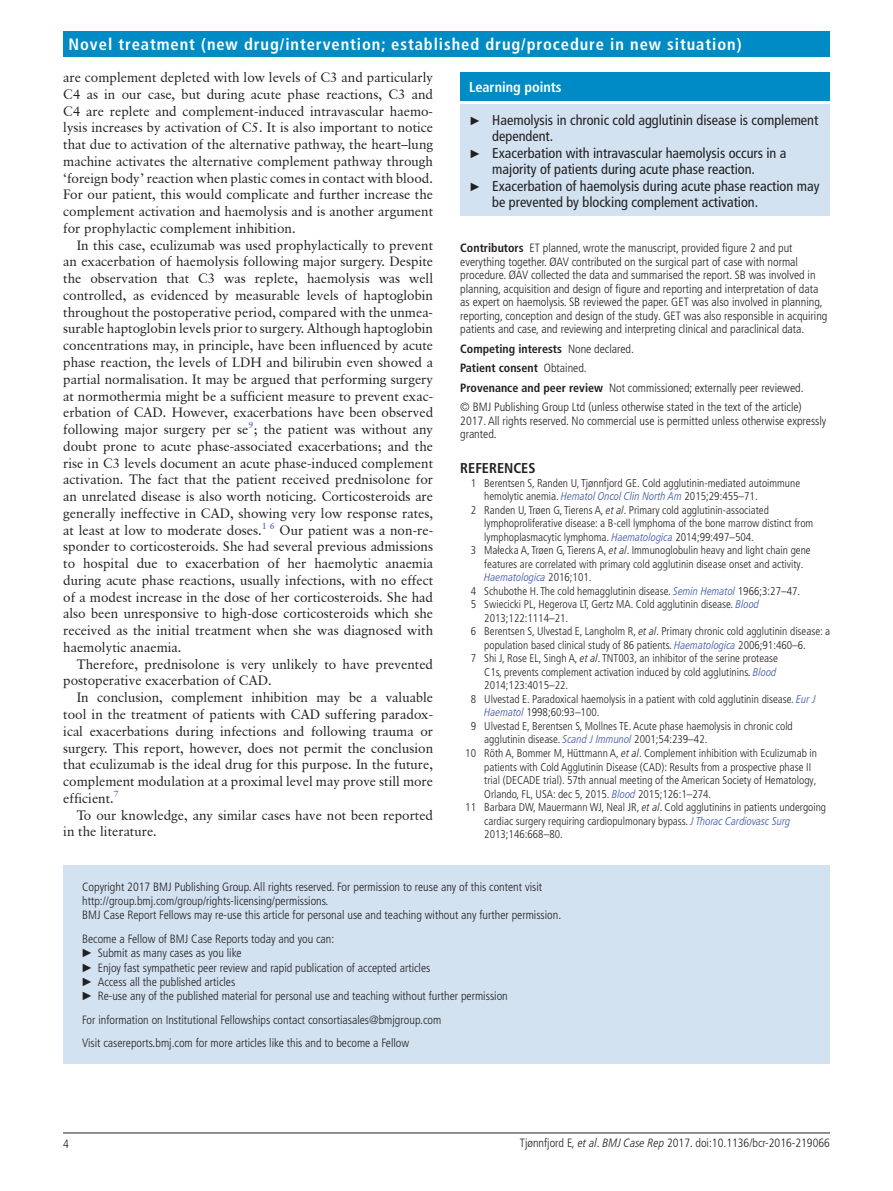
<style>
.page{position:relative;width:893px;height:1191px;background:#fff}
.page>*{position:absolute;margin:0;border:0;box-sizing:border-box;transform-origin:0 0}
.t1{font:700 condensed 16.5px "Frutiger LT Pro";letter-spacing:.055em;color:#fff}
.t2{font:condensed 14.25px "Frutiger LT Pro";color:#231f20}
.t3{font:700 condensed 14.25px "Frutiger LT Pro";color:#fff}
.t4{font:700 condensed 14.25px "Frutiger LT Std";color:#231f20}
.t5{font:13.5px/16.8px "Classical Garamond BT";color:#231f20;text-align:justify}
.t6{font:300 condensed 12px/13.5px "Frutiger LT Pro";color:#231f20}
.t7{font:300 condensed 11.25px "Frutiger LT Pro";color:#231f20}
.t8{font:italic 300 condensed 11.25px "Frutiger LT Pro";color:#3853a3}
.s1{font-family:"Arial";font-stretch:normal;font-size:12px}
.s2{font-weight:700}
.s3{font-style:italic;color:#3853a3}
.s4{font-style:italic}
.s5{font-style:normal;color:#231f20}
.s6{font-family:"Arial";font-weight:400;font-stretch:normal}
</style>
<div class="page">
<hr style="left:63px;top:1132px;width:767px;height:1px;background:#231f20">
<div style="left:63px;top:31px;width:767px;height:25px;background:#008bc5"></div>
<div style="left:460px;top:72px;width:370px;height:29px;background:#008bc5"></div>
<div style="left:460px;top:105px;width:370px;height:111px;background:#d2e2f0"></div>
<div style="left:63px;top:865px;width:767px;height:198px;background:#d2e2f0"></div>
<p class="t1" style="left:69px;top:34px;width:674px">Novel treatment (new drug/intervention; established drug/procedure in new situation)</p>
<p class="t5" style="left:63px;top:69px;width:371px">are complement depleted with low levels of C3 and particularly C4 as in our case, but during acute phase reactions, C3 and C4 are replete and complement-induced intravascular haemo&shy;lysis increases by activation of C5. It is also important to notice that due to activation of the alternative pathway, the heart–lung machine activates the alternative complement pathway through ‘foreign body’ reaction when plastic comes in contact with blood.<br>For our patient, this would complicate and further increase the complement activation and haemolysis and is another argument for prophylactic complement inhibition.</p>
<p class="t5" style="left:63px;top:236px;width:371px;text-indent:14px">In this case, eculizumab was used prophylactically to prevent an exacerbation of haemolysis following major surgery. Despite the observation that C3 was replete, haemolysis was well controlled, as evidenced by measurable levels of haptoglobin throughout the postoperative period, compared with the unmea&shy;surable haptoglobin levels prior to surgery. Although haptoglobin concentrations may, in principle, have been influenced by acute phase reaction, the levels of LDH and bilirubin even showed a partial normalisation. It may be argued that performing surgery at normothermia might be a sufficient measure to prevent exac&shy;erbation of CAD. However, exacerbations have been observed following major surgery per se<sup>9</sup>; the patient was without any doubt prone to acute phase-associated exacerbations; and the rise in C3 levels document an acute phase-induced complement activation. The fact that the patient received prednisolone for an unrelated disease is also worth noticing. Corticosteroids are generally ineffective in CAD, showing very low response rates, at least at low to moderate doses.<sup>1</sup> <sup>6</sup> Our patient was a non-re&shy;sponder to corticosteroids. She had several previous admissions to hospital due to exacerbation of her haemolytic anaemia during acute phase reactions, usually infections, with no effect of a modest increase in the dose of her corticosteroids. She had also been unresponsive to high-dose corticosteroids which she received as the initial treatment when she was diagnosed with haemolytic anaemia.</p>
<p class="t5" style="left:63px;top:655px;width:371px;text-indent:14px">Therefore, prednisolone is very unlikely to have prevented postoperative exacerbation of CAD.</p>
<p class="t5" style="left:63px;top:689px;width:371px;text-indent:14px">In conclusion, complement inhibition may be a valuable tool in the treatment of patients with CAD suffering paradox&shy;ical exacerbations during infections and following trauma or surgery. This report, however, does not permit the conclusion that eculizumab is the ideal drug for this purpose. In the future, complement modulation at a proximal level may prove still more efficient.<sup>7</sup></p>
<p class="t5" style="left:63px;top:806px;width:371px;text-indent:14px">To our knowledge, any similar cases have not been reported in the literature.</p>
<p class="t3" style="left:469px;top:78px;width:94px">Learning points</p>
<p class="t2" style="left:469px;top:111px;width:351px"><span class="s1">►</span> Haemolysis in chronic cold agglutinin disease is complement</p>
<p class="t2" style="left:492px;top:128px;width:62px">dependent.</p>
<p class="t2" style="left:469px;top:144px;width:319px"><span class="s1">►</span> Exacerbation with intravascular haemolysis occurs in a</p>
<p class="t2" style="left:492px;top:161px;width:264px">majority of patients during acute phase reaction.</p>
<p class="t2" style="left:469px;top:177px;width:352px"><span class="s1">►</span> Exacerbation of haemolysis during acute phase reaction may</p>
<p class="t2" style="left:492px;top:194px;width:267px">be prevented by blocking complement activation.</p>
<p class="t6" style="left:460px;top:241px;width:369px"><span class="s2">Contributors</span> ET planned, wrote the manuscript, provided figure 2 and put everything together. ØAV contributed on the surgical part of case with normal procedure. ØAV collected the data and summarised the report. SB was involved in planning, acquisition and design of figure and reporting and interpretation of data as expert on haemolysis. SB reviewed the paper. GET was also involved in planning, reporting, conception and design of the study. GET was also responsible in acquiring patients and case, and reviewing and interpreting clinical and paraclinical data.</p>
<p class="t6" style="left:460px;top:339px;width:345px;line-height:19.5px"><span class="s2">Competing interests</span> None declared.<br><span class="s2">Patient consent</span> Obtained.<br><span class="s2">Provenance and peer review</span> Not commissioned; externally peer reviewed. © BMJ Publishing Group Ltd (unless otherwise stated in the text of the article)</p>
<p class="t6" style="left:460px;top:414px;width:367px">2017. All rights reserved. No commercial use is permitted unless otherwise expressly granted.</p>
<p class="t4" style="left:460px;top:460px;width:77px">REFERENCES</p>
<p class="t7" style="left:471px;top:476px;width:331px">1 Berentsen S, Randen U, Tjønnfjord GE. Cold agglutinin-mediated autoimmune</p>
<p class="t7" style="left:484px;top:490px;width:275px">hemolytic anemia. <span class="s3">Hematol Oncol Clin North Am</span> 2015;29:455–71.</p>
<p class="t7" style="left:471px;top:503px;width:300px">2 Randen U, Trøen G, Tierens A, <span class="s4">et al</span>. Primary cold agglutinin-associated</p>
<p class="t7" style="left:484px;top:517px;width:331px">lymphoproliferative disease: a B-cell lymphoma of the bone marrow distinct from</p>
<p class="t7" style="left:484px;top:530px;width:271px">lymphoplasmacytic lymphoma. <span class="s3">Haematologica</span> 2014;99:497–504.</p>
<p class="t7" style="left:471px;top:544px;width:342px">3 Małecka A, Trøen G, Tierens A, <span class="s4">et al</span>. Immunoglobulin heavy and light chain gene</p>
<p class="t7" style="left:484px;top:557px;width:321px">features are correlated with primary cold agglutinin disease onset and activity.</p>
<p class="t8" style="left:484px;top:571px;width:109px">Haematologica <span class="s5">2016;101.</span></p>
<p class="t7" style="left:471px;top:584px;width:331px">4 Schubothe H. The cold hemagglutinin disease. <span class="s3">Semin Hematol</span> 1966;3:27–47.</p>
<p class="t7" style="left:471px;top:598px;width:290px">5 Swiecicki PL, Hegerova LT, Gertz MA. Cold agglutinin disease. <span class="s3">Blood</span></p>
<p class="t7" style="left:484px;top:611px;width:85px">2013;122:1114–21.</p>
<p class="t7" style="left:471px;top:625px;width:361px">6 Berentsen S, Ulvestad E, Langholm R, <span class="s4">et al</span>. Primary chronic cold agglutinin disease: a</p>
<p class="t7" style="left:484px;top:638px;width:323px">population based clinical study of 86 patients. <span class="s3">Haematologica</span> 2006;91:460–6.</p>
<p class="t7" style="left:471px;top:652px;width:309px">7 Shi J, Rose EL, Singh A, <span class="s4">et al</span>. TNT003, an inhibitor of the serine protease</p>
<p class="t7" style="left:484px;top:665px;width:294px">C1s, prevents complement activation induced by cold agglutinins. <span class="s3">Blood</span></p>
<p class="t7" style="left:484px;top:679px;width:85px">2014;123:4015–22.</p>
<p class="t7" style="left:471px;top:692px;width:346px">8 Ulvestad E. Paradoxical haemolysis in a patient with cold agglutinin disease. <span class="s3">Eur J</span></p>
<p class="t7" style="left:484px;top:706px;width:117px"><span class="s3">Haematol</span> 1998;60:93–100.</p>
<p class="t7" style="left:471px;top:719px;width:324px">9 Ulvestad E, Berentsen S, Mollnes TE. Acute phase haemolysis in chronic cold</p>
<p class="t7" style="left:484px;top:733px;width:225px">agglutinin disease. <span class="s3">Scand J Immunol</span> 2001;54:239–42.</p>
<p class="t7" style="left:465px;top:746px;width:353px">10 Röth A, Bommer M, Hüttmann A, <span class="s4">et al</span>. Complement inhibition with Eculizumab in</p>
<p class="t7" style="left:484px;top:760px;width:328px">patients with Cold Agglutinin Disease (CAD): Results from a prospective phase II</p>
<p class="t7" style="left:484px;top:773px;width:334px">trial (DECADE trial). 57th annual meeting of the American Society of Hematology,</p>
<p class="t7" style="left:484px;top:787px;width:228px">Orlando, FL, USA: dec 5, 2015. <span class="s3">Blood</span> 2015;126:1–274.</p>
<p class="t7" style="left:465px;top:800px;width:362px">11 Barbara DW, Mauermann WJ, Neal JR, <span class="s4">et al</span>. Cold agglutinins in patients undergoing</p>
<p class="t7" style="left:484px;top:814px;width:308px">cardiac surgery requiring cardiopulmonary bypass. <span class="s3">J Thorac Cardiovasc Surg</span></p>
<p class="t7" style="left:484px;top:827px;width:80px">2013;146:668–80.</p>
<p class="t6" style="left:82px;top:879px;width:481px;line-height:14.4px">Copyright 2017 BMJ Publishing Group. All rights reserved. For permission to reuse any of this content visit http://group.bmj.com/group/rights-licensing/permissions.<br>BMJ Case Report Fellows may re-use this article for personal use and teaching without any further permission.</p>
<p class="t6" style="left:81px;top:931px;width:428px;line-height:14.4px">Become a Fellow of BMJ Case Reports today and you can:<br><span class="s6">►</span> Submit as many cases as you like<br><span class="s6">►</span> Enjoy fast sympathetic peer review and rapid publication of accepted articles<br><span class="s6">►</span> Access all the published articles<br><span class="s6">►</span> Re-use any of the published material for personal use and teaching without further permission</p>
<p class="t6" style="left:82px;top:1008px;width:361px;line-height:23.4px">For information on Institutional Fellowships contact consortiasales@bmjgroup.com<br>Visit casereports.bmj.com for more articles like this and to become a Fellow</p>
<p class="t6" style="left:63px;top:1136px;width:7px">4</p>
<p class="t6" style="left:520px;top:1136px;width:312px">Tjønnfjord E<span class="s4">, et al</span>. <span class="s4">BMJ Case Rep</span> 2017. doi:10.1136/bcr-2016-219066</p>
</div>
